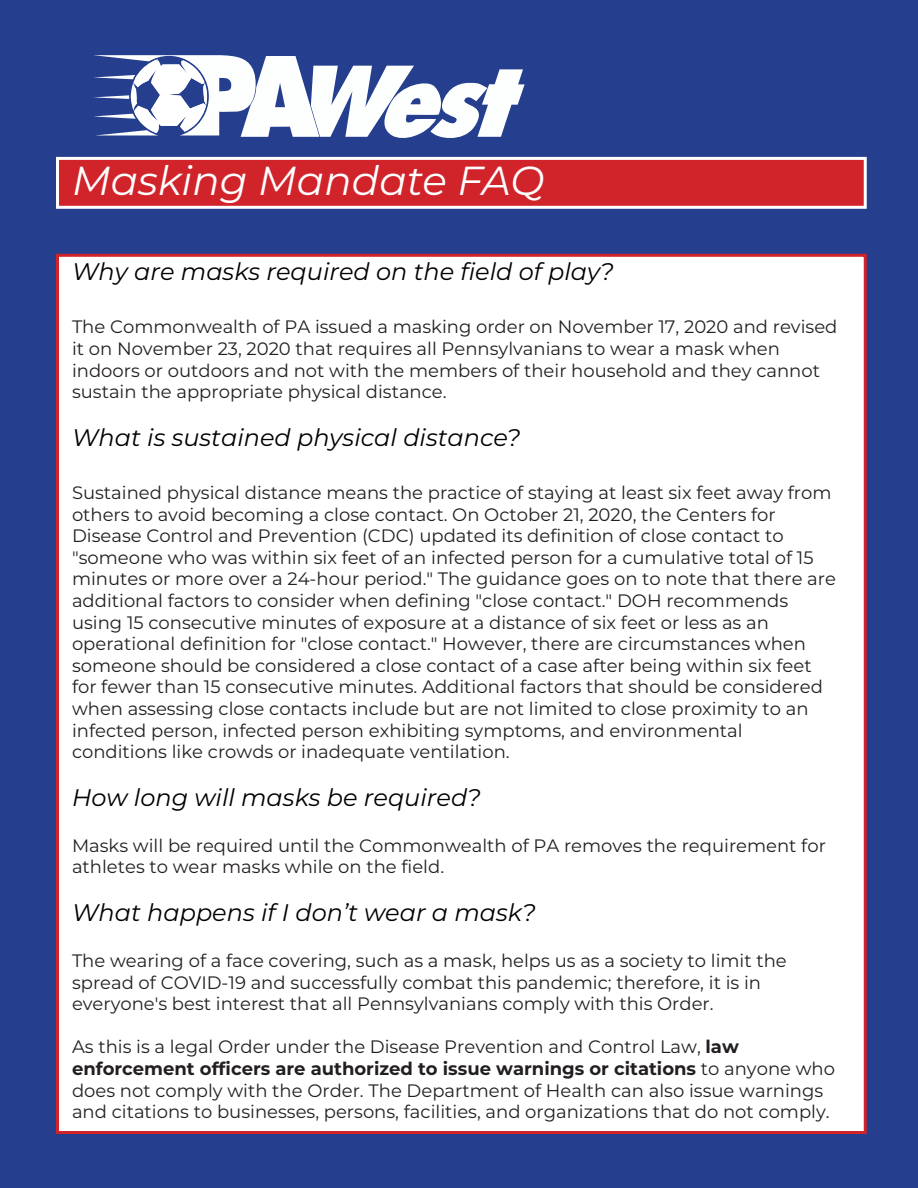
<style>
.page{position:relative;width:918px;height:1188px;background:#253f8e}
.page>*{position:absolute;margin:0;border:0;box-sizing:border-box;transform-origin:0 0}
.t1{font:italic 40.5px "Montserrat";color:#fff}
.t2{font:italic 24px "Montserrat";color:#000}
.t3{font:18px/21.6px "Montserrat";color:#231f20}
.s1{font-weight:700}
</style>
<div class="page">
<div style="left:56px;top:254px;width:811px;height:880px;background:#fff;border:3px solid #d1232a"></div>
<svg style="left:94px;top:55px;width:431px;height:83px"></svg>
<div style="left:56px;top:157px;width:811px;height:52px;background:#d1232a;border:3px solid #fff"></div>
<p class="t1" style="left:72px;top:152px;width:474px">Masking Mandate FAQ</p>
<p class="t2" style="left:72px;top:255px;width:543px">Why are masks required on the field of play?</p>
<p class="t3" style="left:72px;top:316px;width:767px">The Commonwealth of PA issued a masking order on November 17, 2020 and revised it on November 23, 2020 that requires all Pennsylvanians to wear a mask when indoors or outdoors and not with the members of their household and they cannot sustain the appropriate physical distance.</p>
<p class="t2" style="left:72px;top:421px;width:450px">What is sustained physical distance?</p>
<p class="t3" style="left:72px;top:481px;width:765px">Sustained physical distance means the practice of staying at least six feet away from others to avoid becoming a close contact. On October 21, 2020, the Centers for Disease Control and Prevention (CDC) updated its definition of close contact to "someone who was within six feet of an infected person for a cumulative total of 15 minutes or more over a 24-hour period." The guidance goes on to note that there are additional factors to consider when defining "close contact." DOH recommends using 15 consecutive minutes of exposure at a distance of six feet or less as an operational definition for "close contact." However, there are circumstances when someone should be considered a close contact of a case after being within six feet for fewer than 15 consecutive minutes. Additional factors that should be considered when assessing close contacts include but are not limited to close proximity to an infected person, infected person exhibiting symptoms, and environmental conditions like crowds or inadequate ventilation.</p>
<p class="t2" style="left:72px;top:781px;width:410px">How long will masks be required?</p>
<p class="t3" style="left:72px;top:834px;width:755px">Masks will be required until the Commonwealth of PA removes the requirement for athletes to wear masks while on the field.</p>
<p class="t2" style="left:72px;top:896px;width:465px">What happens if I don’t wear a mask?</p>
<p class="t3" style="left:72px;top:949px;width:716px">The wearing of a face covering, such as a mask, helps us as a society to limit the spread of COVID-19 and successfully combat this pandemic; therefore, it is in everyone's best interest that all Pennsylvanians comply with this Order.</p>
<p class="t3" style="left:72px;top:1036px;width:765px">As this is a legal Order under the Disease Prevention and Control Law, <span class="s1">law enforcement officers are authorized to issue warnings or citations</span> to anyone who does not comply with the Order. The Department of Health can also issue warnings and citations to businesses, persons, facilities, and organizations that do not comply.</p>
</div>
